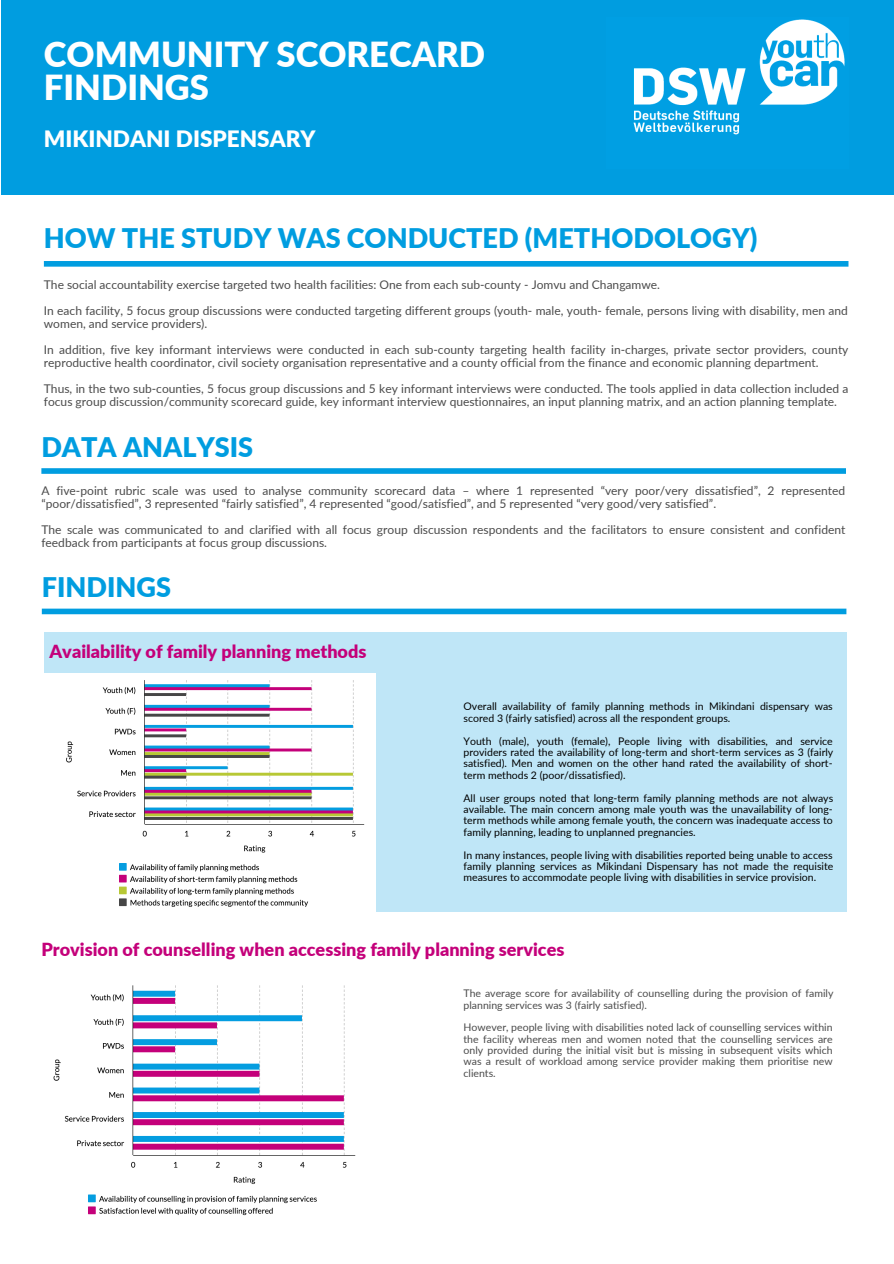
<style>
.page{position:relative;width:894px;height:1264px;background:#fff}
.page>*{position:absolute;margin:0;border:0;box-sizing:border-box;transform-origin:0 0}
.t1{font:900 34.5px/33.8px "Lato";color:#fff}
.t2{font:900 27px "Lato";color:#009de0}
.t3{font:900 22.5px "Lato";color:#fff}
.t4{font:900 18px "Lato";color:#c4007a}
.t5{font:12px/13px "Lato";color:#4b4b4b}
.t6{font:10.5px/11.4px "Lato";color:#000;text-align:justify}
.t7{font:10.5px/11.4px "Lato";color:#4b4b4b}
</style>
<div class="page">
<div style="left:44px;top:261px;width:804px;height:6px;background:#009de0"></div>
<div style="left:41px;top:468px;width:804px;height:6px;background:#009de0"></div>
<div style="left:1px;top:0;width:892px;height:195px;background:#009de0"></div>
<img style="left:633px;top:19px;width:212px;height:116px">
<div style="left:42px;top:608px;width:804px;height:6px;background:#009de0"></div>
<div style="left:44px;top:632px;width:802px;height:279px;background:#bfe6f7"></div>
<img style="left:44px;top:673px;width:331px;height:238px">
<img style="left:53px;top:985px;width:303px;height:231px">
<p class="t1" style="left:44px;top:36px;width:443px">COMMUNITY SCORECARD<br>FINDINGS</p>
<p class="t3" style="left:44px;top:125px;width:273px">MIKINDANI DISPENSARY</p>
<p class="t2" style="left:44px;top:221px;width:714px">HOW THE STUDY WAS CONDUCTED (METHODOLOGY)</p>
<p class="t5" style="left:44px;top:278px;width:617px">The social accountability exercise targeted two health facilities: One from each sub-county - Jomvu and Changamwe.</p>
<p class="t5" style="left:44px;top:304px;width:805px">In each facility, 5 focus group discussions were conducted targeting different groups (youth- male, youth- female, persons living with disability, men and women, and service providers).</p>
<p class="t5" style="left:44px;top:343px;width:805px">In addition, five key informant interviews were conducted in each sub-county targeting health facility in-charges, private sector providers, county reproductive health coordinator, civil society organisation representative and a county official from the finance and economic planning department.</p>
<p class="t5" style="left:44px;top:382px;width:805px">Thus, in the two sub-counties, 5 focus group discussions and 5 key informant interviews were conducted. The tools applied in data collection included a focus group discussion/community scorecard guide, key informant interview questionnaires, an input planning matrix, and an action planning template.</p>
<p class="t2" style="left:41px;top:430px;width:213px">DATA ANALYSIS</p>
<p class="t5" style="left:41px;top:484px;width:805px">A five-point rubric scale was used to analyse community scorecard data – where 1 represented “very poor/very dissatisfied”, 2 represented “poor/dissatisfied”, 3 represented “fairly satisfied”, 4 represented “good/satisfied”, and 5 represented “very good/very satisfied”.</p>
<p class="t5" style="left:41px;top:523px;width:805px">The scale was communicated to and clarified with all focus group discussion respondents and the facilitators to ensure consistent and confident feedback from participants at focus group discussions.</p>
<p class="t2" style="left:42px;top:570px;width:131px">FINDINGS</p>
<p class="t4" style="left:49px;top:640px;width:318px">Availability of family planning methods</p>
<p class="t6" style="left:463px;top:700px;width:371px">Overall availability of family planning methods in Mikindani dispensary was scored 3 (fairly satisfied) across all the respondent groups.</p>
<p class="t6" style="left:463px;top:734px;width:371px">Youth (male), youth (female), People living with disabilities, and service providers rated the availability of long-term and short-term services as 3 (fairly satisfied). Men and women on the other hand rated the availability of short&shy;term methods 2 (poor/dissatisfied).</p>
<p class="t6" style="left:463px;top:791px;width:371px">All user groups noted that long-term family planning methods are not always available. The main concern among male youth was the unavailability of long&shy;term methods while among female youth, the concern was inadequate access to family planning, leading to unplanned pregnancies.</p>
<p class="t6" style="left:463px;top:848px;width:371px">In many instances, people living with disabilities reported being unable to access family planning services as Mikindani Dispensary has not made the requisite measures to accommodate people living with disabilities in service provision.</p>
<p class="t4" style="left:41px;top:938px;width:524px">Provision of counselling when accessing family planning services</p>
<p class="t7" style="left:463px;top:987px;width:371px">The average score for availability of counselling during the provision of family planning services was 3 (fairly satisfied).</p>
<p class="t7" style="left:463px;top:1021px;width:370px;text-align:justify">However, people living with disabilities noted lack of counselling services within the facility whereas men and women noted that the counselling services are only provided during the initial visit but is missing in subsequent visits which was a result of workload among service provider making them prioritise new clients.</p>
</div>
